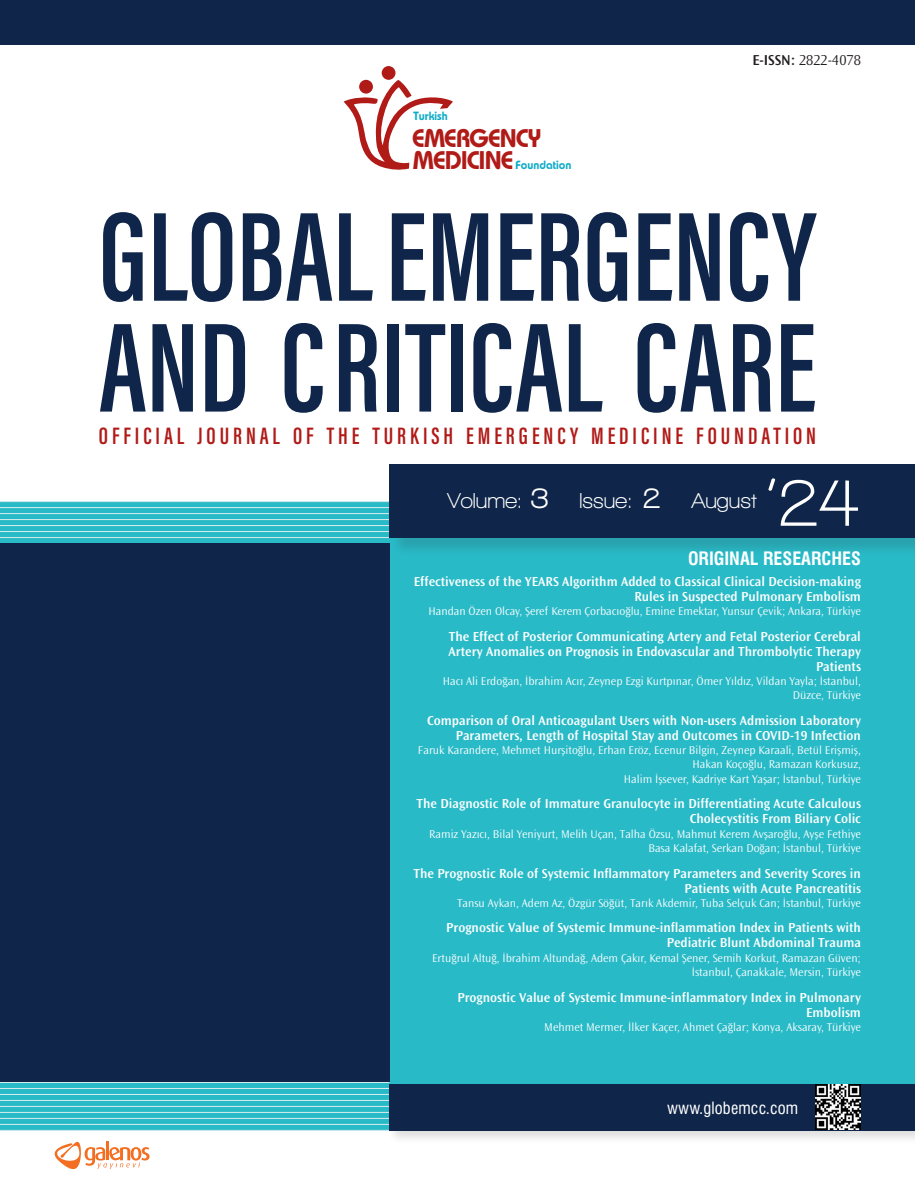
<style>
.page{position:relative;width:915px;height:1191px;background:#fff}
.page>*{position:absolute;margin:0;border:0;box-sizing:border-box;transform-origin:0 0}
.t1{font:600 130.8px/110.9px "Acumin Pro Extra Cond";color:#0f2549}
.t2{font:700 69.9px "Walkway";color:#fff}
.t3{font:25.8px "Bauhaus Demi Tr";letter-spacing:-.04em;color:#b01a17}
.t4{font:600 24.45px "Acumin Pro Extra Cond";letter-spacing:.16em;color:#b01a17}
.t5{font:700 22.05px "Walkway";color:#fff}
.KAPAK_TÜR{font:18px "Swiss Condensed Bold Tr";color:#fff}
.t6{font:16.5px "Swiss Condensed Tr";letter-spacing:.01em;color:#fff}
.t7{font:300 15px "Ocean Sans Std";color:#231f20}
.KAPAK-1{font:600 13.5px/15px "Ocean Sans Std";color:#fff;text-align:right}
.t8{font:12px "Bauhaus Demi Tr";color:#0dabc8}
.KAPAK-2{font:300 11.7px/14.2px "Ocean Sans Std";color:#fff;text-align:right}
.s1{font-weight:600}
.s2{font-weight:800;font-size:30px}
</style>
<div class="page">
<div style="left:0;top:501px;width:914px;height:629px;background:#29bac7"></div>
<hr style="left:0;top:501px;width:389px;height:1px;background:#d8eef1">
<hr style="left:0;top:1082px;width:389px;height:1px;background:#d8eef1">
<hr style="left:0;top:507px;width:389px;height:1px;background:#d8eef1">
<hr style="left:0;top:1088px;width:389px;height:1px;background:#d8eef1">
<hr style="left:0;top:519px;width:389px;height:1px;background:#d8eef1">
<hr style="left:0;top:1100px;width:389px;height:1px;background:#d8eef1">
<hr style="left:0;top:513px;width:389px;height:1px;background:#d8eef1">
<hr style="left:0;top:1094px;width:389px;height:1px;background:#d8eef1">
<hr style="left:0;top:525px;width:389px;height:1px;background:#d8eef1">
<hr style="left:0;top:1106px;width:389px;height:1px;background:#d8eef1">
<hr style="left:0;top:531px;width:389px;height:1px;background:#d8eef1">
<hr style="left:0;top:1112px;width:389px;height:1px;background:#d8eef1">
<hr style="left:0;top:1124px;width:389px;height:1px;background:#d8eef1">
<hr style="left:0;top:537px;width:389px;height:1px;background:#d6e9e8">
<hr style="left:0;top:1118px;width:389px;height:1px;background:#d8eef1">
<hr style="left:0;top:1130px;width:389px;height:1px;background:#d8eef1">
<div style="left:0;top:0;width:914px;height:45px;background:#0f2549"></div>
<div style="left:391px;top:466px;width:523px;height:90px;background:#231f20;opacity:.15"></div>
<div style="left:389px;top:463px;width:525px;height:74px;background:#0f2549"></div>
<div style="left:387px;top:1082px;width:527px;height:63px;background:#231f20;opacity:.15"></div>
<div style="left:389px;top:1084px;width:525px;height:46px;background:#0f2549"></div>
<svg style="left:54px;top:1141px;width:95px;height:29px"></svg>
<div style="left:0;top:543px;width:389px;height:539px;background:#0f2549"></div>
<img style="left:815px;top:1084px;width:45px;height:46px">
<div style="left:381px;top:66px;width:14px;height:14px;background:#b01a17;border-radius:50%"></div>
<svg style="left:343px;top:80px;width:109px;height:90px"></svg>
<p class="t8" style="left:413px;top:109px;width:36px">Turkish</p>
<p class="t3" style="left:412px;top:123px;width:131px">EMERGENCY</p>
<p class="t3" style="left:412px;top:145px;width:102px">MEDICINE</p>
<p class="t8" style="left:515px;top:158px;width:57px">Foundation</p>
<p class="t7" style="left:752px;top:52px;width:110px"><span class="s1">E-ISSN:</span> 2822-4078</p>
<p class="t1" style="left:99px;top:200px;width:718px">GLOBAL EMERGENCY<br>AND CRITICAL CARE</p>
<p class="t4" style="left:99px;top:421px;width:718px">OFFICIAL JOURNAL OF THE TURKISH EMERGENCY MEDICINE FOUNDATION</p>
<p class="t5" style="left:447px;top:489px;width:311px">Volume: <span class="s2">3</span> Issue: <span class="s2">2</span> August</p>
<p class="t2" style="left:765px;top:464px;width:95px">‘24</p>
<p class="KAPAK_TÜR" style="left:687px;top:547px;width:174px">ORIGINAL RESEARCHES</p>
<p class="KAPAK-1" style="left:413px;top:574px;width:448px">Effectiveness of the YEARS Algorithm Added to Classical Clinical Decision-making<br>Rules in Suspected Pulmonary Embolism</p>
<p class="KAPAK-2" style="left:428px;top:604px;width:434px">Handan Özen Olcay, Şeref Kerem Çorbacıoğlu, Emine Emektar, Yunsur Çevik; Ankara, Türkiye</p>
<p class="KAPAK-1" style="left:448px;top:629px;width:414px">The Effect of Posterior Communicating Artery and Fetal Posterior Cerebral<br>Artery Anomalies on Prognosis in Endovascular and Thrombolytic Therapy<br>Patients</p>
<p class="KAPAK-2" style="left:442px;top:674px;width:419px">Hacı Ali Erdoğan, İbrahim Acır, Zeynep Ezgi Kurtpınar, Ömer Yıldız, Vildan Yayla; İstanbul,<br>Düzce, Türkiye</p>
<p class="KAPAK-1" style="left:427px;top:713px;width:435px">Comparison of Oral Anticoagulant Users with Non-users Admission Laboratory<br>Parameters, Length of Hospital Stay and Outcomes in COVID-19 Infection</p>
<p class="KAPAK-2" style="left:418px;top:743px;width:444px">Faruk Karandere, Mehmet Hurşitoğlu, Erhan Eröz, Ecenur Bilgin, Zeynep Karaali, Betül Erişmiş,<br>Hakan Koçoğlu, Ramazan Korkusuz,<br>Halim İşsever, Kadriye Kart Yaşar; İstanbul, Türkiye</p>
<p class="KAPAK-1" style="left:416px;top:796px;width:445px">The Diagnostic Role of Immature Granulocyte in Differentiating Acute Calculous<br>Cholecystitis From Biliary Colic</p>
<p class="KAPAK-2" style="left:429px;top:826px;width:433px">Ramiz Yazıcı, Bilal Yeniyurt, Melih Uçan, Talha Özsu, Mahmut Kerem Avşaroğlu, Ayşe Fethiye<br>Basa Kalafat, Serkan Doğan; İstanbul, Türkiye</p>
<p class="KAPAK-1" style="left:413px;top:865px;width:449px">The Prognostic Role of Systemic Inflammatory Parameters and Severity Scores in<br>Patients with Acute Pancreatitis</p>
<p class="KAPAK-2" style="left:457px;top:896px;width:405px">Tansu Aykan, Adem Az, Özgür Söğüt, Tarık Akdemir, Tuba Selçuk Can; İstanbul, Türkiye</p>
<p class="KAPAK-1" style="left:446px;top:920px;width:416px">Prognostic Value of Systemic Immune-inflammation Index in Patients with<br>Pediatric Blunt Abdominal Trauma</p>
<p class="KAPAK-2" style="left:432px;top:951px;width:430px">Ertuğrul Altuğ, İbrahim Altundağ, Adem Çakır, Kemal Şener, Semih Korkut, Ramazan Güven;<br>İstanbul, Çanakkale, Mersin, Türkiye</p>
<p class="KAPAK-1" style="left:457px;top:989px;width:405px">Prognostic Value of Systemic Immune-inflammatory Index in Pulmonary<br>Embolism</p>
<p class="KAPAK-2" style="left:544px;top:1020px;width:318px">Mehmet Mermer, İlker Kaçer, Ahmet Çağlar; Konya, Aksaray, Türkiye</p>
<p class="t6" style="left:666px;top:1098px;width:133px">www.globemcc.com</p>
</div>
